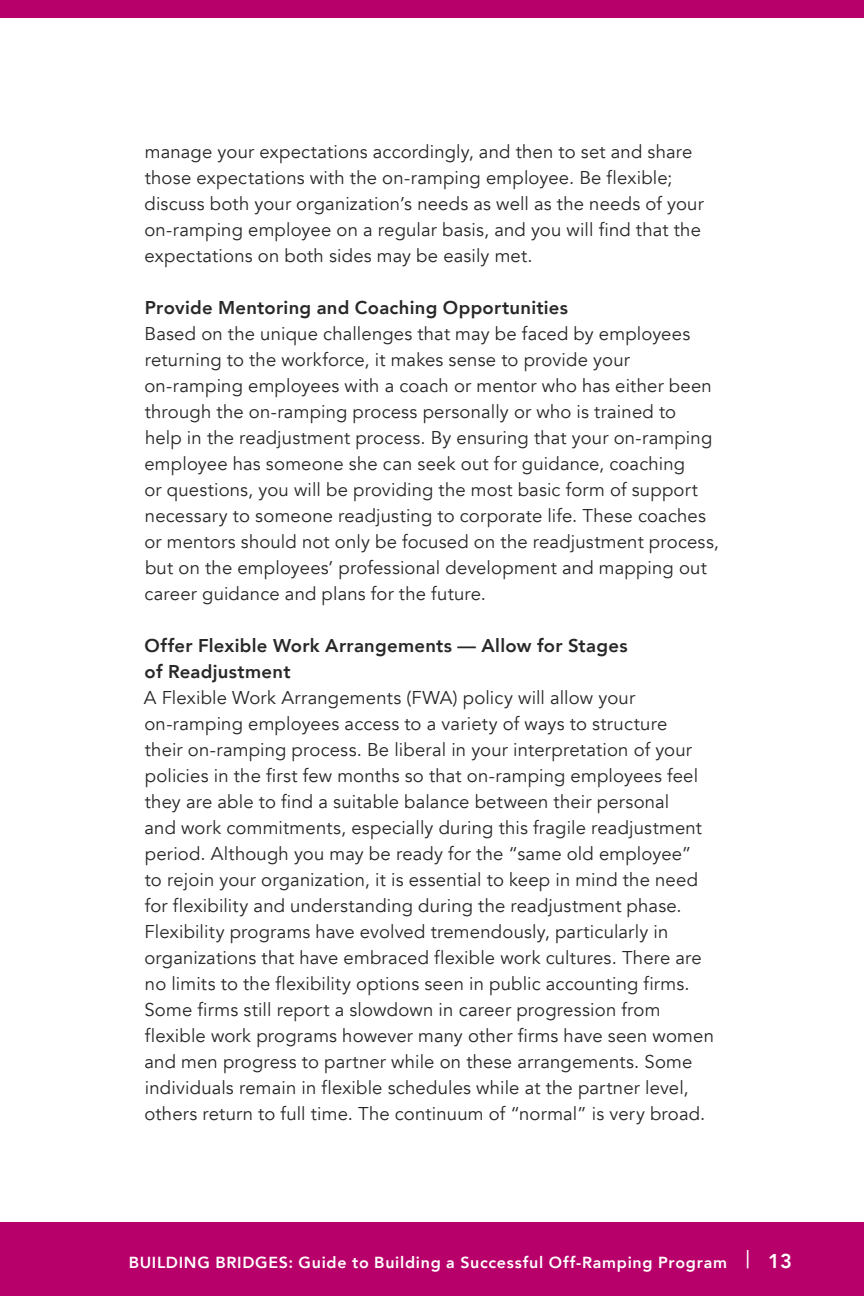
<style>
.page{position:relative;width:864px;height:1296px;background:#fff}
.page>*{position:absolute;margin:0;border:0;box-sizing:border-box;transform-origin:0 0}
.t1{font:18.4px/26px "Avenir LT Com";letter-spacing:.01em;color:#292829}
.t2{font:800 18.4px/26px "Avenir LT Com";letter-spacing:.015em;color:#292829}
.t3{font:800 16px "Avenir LT Com";letter-spacing:.045em;color:#fff}
.s1{font-weight:400;font-size:24px}
.s2{font-size:20px}
</style>
<div class="page">
<div style="left:0;top:1222px;width:864px;height:74px;background:#b7006a"></div>
<div style="left:0;top:0;width:864px;height:18px;background:#b7006a"></div>
<p class="t1" style="left:144px;top:139px;width:561px">manage your expectations accordingly, and then to set and share those expectations with the on-ramping employee. Be flexible; discuss both your organization’s needs as well as the needs of your on-ramping employee on a regular basis, and you will find that the expectations on both sides may be easily met.</p>
<p class="t2" style="left:145px;top:295px;width:425px">Provide Mentoring and Coaching Opportunities</p>
<p class="t1" style="left:144px;top:321px;width:576px">Based on the unique challenges that may be faced by employees returning to the workforce, it makes sense to provide your on-ramping employees with a coach or mentor who has either been through the on-ramping process personally or who is trained to<br>help in the readjustment process. By ensuring that your on-ramping employee has someone she can seek out for guidance, coaching<br>or questions, you will be providing the most basic form of support necessary to someone readjusting to corporate life. These coaches or mentors should not only be focused on the readjustment process, but on the employees’ professional development and mapping out career guidance and plans for the future.</p>
<p class="t2" style="left:145px;top:633px;width:485px">Offer Flexible Work Arrangements — Allow for Stages of Readjustment</p>
<p class="t1" style="left:144px;top:685px;width:572px">A Flexible Work Arrangements (FWA) policy will allow your on-ramping employees access to a variety of ways to structure<br>their on-ramping process. Be liberal in your interpretation of your policies in the first few months so that on-ramping employees feel they are able to find a suitable balance between their personal<br>and work commitments, especially during this fragile readjustment period. Although you may be ready for the “same old employee”<br>to rejoin your organization, it is essential to keep in mind the need for flexibility and understanding during the readjustment phase.<br>Flexibility programs have evolved tremendously, particularly in organizations that have embraced flexible work cultures. There are no limits to the flexibility options seen in public accounting firms.<br>Some firms still report a slowdown in career progression from flexible work programs however many other firms have seen women and men progress to partner while on these arrangements. Some individuals remain in flexible schedules while at the partner level, others return to full time. The continuum of “normal” is very broad.</p>
<p class="t3" style="left:129px;top:1253px;width:32px">Buildi</p>
<p class="t3" style="left:184px;top:1253px;width:53px">ng Brid</p>
<p class="t3" style="left:255px;top:1253px;width:538px">ges: Guide to Building a Successful Off-Ramping Program <span class="s1">|</span> <span class="s2">13</span></p>
</div>
